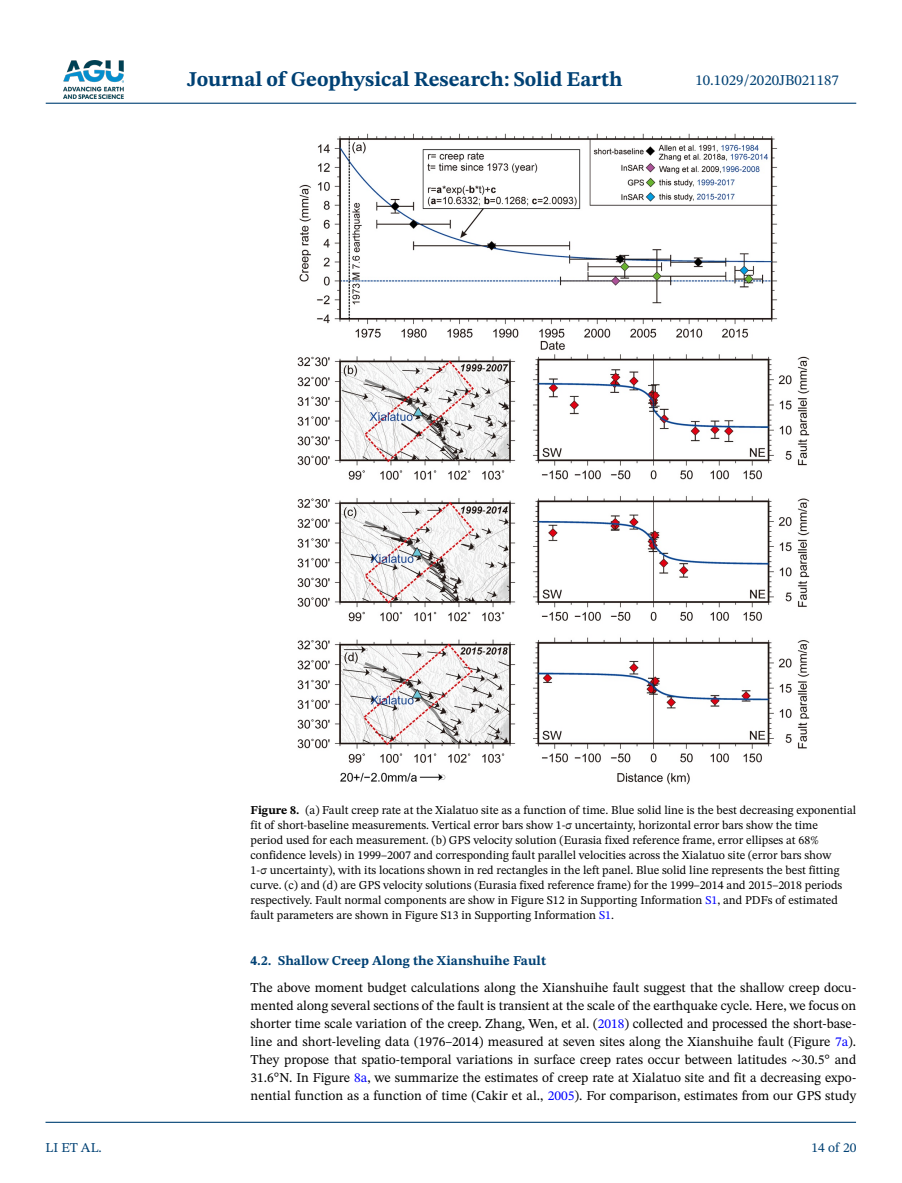
<style>
.page{position:relative;width:902px;height:1183px;background:#fff}
.page>*{position:absolute;margin:0;border:0;box-sizing:border-box;transform-origin:0 0}
.t1{font:700 21px "STIX Two Text";color:#004174}
.t2{font:15px "STIX Two Text";color:#004174}
.t3{font:13.5px/18px "STIX Two Text";color:#000;text-align:justify}
.t4{font:700 13.5px "STIX Two Text";color:#004174}
.t5{font:13.5px "STIX Two Text";color:#004174}
.t6{font:12px/15px "STIX Two Text";color:#000}
.s1{font-weight:700}
.s2{color:#00f}
.s3{font-family:"STIX Two Math"}
</style>
<div class="page">
<img style="left:63px;top:60px;width:60px;height:39px">
<hr style="left:46px;top:103px;width:810px;height:1px;background:#004174">
<hr style="left:45px;top:1121px;width:810px;height:1px;background:#004174">
<img style="left:297px;top:134px;width:512px;height:650px">
<h1 class="t1" style="left:187px;top:64px;width:437px">Journal of Geophysical Research: Solid Earth</h1>
<p class="t2" style="left:695px;top:69px;width:145px">10.1029/2020JB021187</p>
<p class="t5" style="left:45px;top:1137px;width:58px">LI ET AL.</p>
<p class="t6" style="left:250px;top:801px;width:607px"><span class="s1">Figure 8.</span> (a) Fault creep rate at the Xialatuo site as a function of time. Blue solid line is the best decreasing exponential fit of short-baseline measurements. Vertical error bars show 1-σ uncertainty, horizontal error bars show the time<br>period used for each measurement. (b) GPS velocity solution (Eurasia fixed reference frame, error ellipses at 68% confidence levels) in 1999–2007 and corresponding fault parallel velocities across the Xialatuo site (error bars show<br>1-σ uncertainty), with its locations shown in red rectangles in the left panel. Blue solid line represents the best fitting curve. (c) and (d) are GPS velocity solutions (Eurasia fixed reference frame) for the 1999–2014 and 2015–2018 periods respectively. Fault normal components are show in Figure S12 in Supporting Information <span class="s2">S1</span>, and PDFs of estimated fault parameters are shown in Figure S13 in Supporting Information <span class="s2">S1</span>.</p>
<p class="t4" style="left:250px;top:950px;width:297px">4.2. Shallow Creep Along the Xianshuihe Fault</p>
<p class="t3" style="left:250px;top:978px;width:607px">The above moment budget calculations along the Xianshuihe fault suggest that the shallow creep docu&shy;mented along several sections of the fault is transient at the scale of the earthquake cycle. Here, we focus on shorter time scale variation of the creep. Zhang, Wen, et al. (<span class="s2">2018</span>) collected and processed the short-base&shy;line and short-leveling data (1976–2014) measured at seven sites along the Xianshuihe fault (Figure <span class="s2">7a</span>).<br>They propose that spatio-temporal variations in surface creep rates occur between latitudes <span class="s3">∼</span>30.5° and 31.6°N. In Figure <span class="s2">8a</span>, we summarize the estimates of creep rate at Xialatuo site and fit a decreasing expo&shy;nential function as a function of time (Cakir et al., <span class="s2">2005</span>). For comparison, estimates from our GPS study</p>
<p class="t5" style="left:811px;top:1137px;width:46px">14 of 20</p>
</div>
